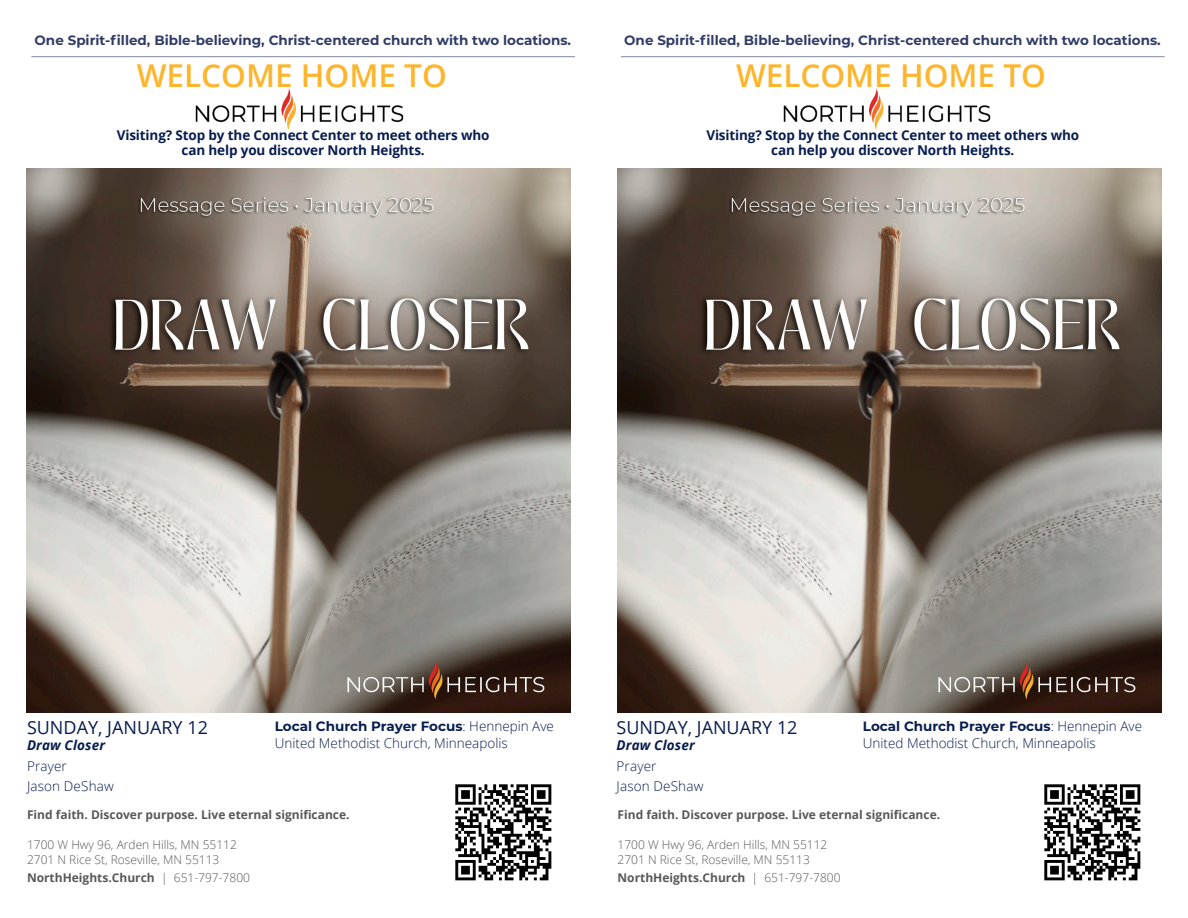
<style>
.page{position:relative;width:1188px;height:918px;background:#fff}
.page>*{position:absolute;margin:0;border:0;box-sizing:border-box;transform-origin:0 0}
.Welcome_Home_Header{font:600 31.5px "Open Sans";color:#fcb52c}
.bulletin_sections{font:18px "Open Sans";color:#081d4f}
.bulletin_body{font:300 13.5px/16.2px "Open Sans";color:#081d4f}
.bulletin_body-2{font:700 13.5px/15px "Open Sans";letter-spacing:-.01em;color:#081d4f;text-align:center}
.t1{font:700 13.5px "Montserrat";color:#313c66}
.bulletin_sections-2{font:italic 700 13.5px "Open Sans";letter-spacing:.01em;color:#081d4f}
.t2{font:700 12px "Open Sans";color:#57585a}
.t3{font:300 12px "Open Sans";color:#57585a}
.s1{font-family:"Montserrat";font-weight:700}
.s2{font-weight:300}
</style>
<div class="page">
<img style="left:783px;top:88px;width:208px;height:42px">
<hr style="left:621px;top:56px;width:544px;height:1px;background:#8284a2">
<img style="left:1045px;top:784px;width:96px;height:96px">
<img style="left:195px;top:88px;width:209px;height:42px">
<hr style="left:31px;top:56px;width:544px;height:1px;background:#8284a2">
<img style="left:455px;top:784px;width:96px;height:96px">
<img style="left:26px;top:168px;width:544px;height:544px">
<img style="left:618px;top:168px;width:544px;height:544px">
<p class="t1" style="left:35px;top:31px;width:538px">One Spirit-filled, Bible-believing, Christ-centered church with two locations.</p>
<p class="Welcome_Home_Header" style="left:137px;top:54px;width:311px">WELCOME HOME TO</p>
<p class="t1" style="left:624px;top:31px;width:538px">One Spirit-filled, Bible-believing, Christ-centered church with two locations.</p>
<p class="Welcome_Home_Header" style="left:736px;top:54px;width:311px">WELCOME HOME TO</p>
<p class="bulletin_body-2" style="left:117px;top:128px;width:374px">Visiting? Stop by the Connect Center to meet others who can help you discover North Heights.</p>
<p class="bulletin_body-2" style="left:706px;top:128px;width:374px">Visiting? Stop by the Connect Center to meet others who can help you discover North Heights.</p>
<p class="bulletin_sections" style="left:27px;top:716px;width:182px">SUNDAY, JANUARY 12</p>
<p class="bulletin_sections-2" style="left:27px;top:736px;width:80px">Draw Closer</p>
<p class="bulletin_body" style="left:27px;top:758px;width:41px">Prayer</p>
<p class="bulletin_body" style="left:27px;top:778px;width:88px">Jason DeShaw</p>
<p class="bulletin_body" style="left:275px;top:718px;width:281px"><span class="s1">Local Church Prayer Focus</span>: Hennepin Ave<br>United Methodist Church, Minneapolis</p>
<p class="t2" style="left:27px;top:806px;width:324px">Find faith. Discover purpose. Live eternal significance.</p>
<p class="t3" style="left:27px;top:837px;width:211px">1700 W Hwy 96, Arden Hills, MN 55112</p>
<p class="t3" style="left:27px;top:852px;width:194px">2701 N Rice St, Roseville, MN 55113</p>
<p class="t2" style="left:27px;top:869px;width:225px">NorthHeights.Church <span class="s2">| 651-797-7800</span></p>
<p class="bulletin_sections" style="left:617px;top:716px;width:182px">SUNDAY, JANUARY 12</p>
<p class="bulletin_sections-2" style="left:617px;top:736px;width:80px">Draw Closer</p>
<p class="bulletin_body" style="left:617px;top:758px;width:41px">Prayer</p>
<p class="bulletin_body" style="left:617px;top:778px;width:88px">Jason DeShaw</p>
<p class="bulletin_body" style="left:863px;top:718px;width:281px"><span class="s1">Local Church Prayer Focus</span>: Hennepin Ave<br>United Methodist Church, Minneapolis</p>
<p class="t2" style="left:618px;top:806px;width:324px">Find faith. Discover purpose. Live eternal significance.</p>
<p class="t3" style="left:618px;top:837px;width:211px">1700 W Hwy 96, Arden Hills, MN 55112</p>
<p class="t3" style="left:618px;top:852px;width:194px">2701 N Rice St, Roseville, MN 55113</p>
<p class="t2" style="left:618px;top:869px;width:225px">NorthHeights.Church <span class="s2">| 651-797-7800</span></p>
</div>
